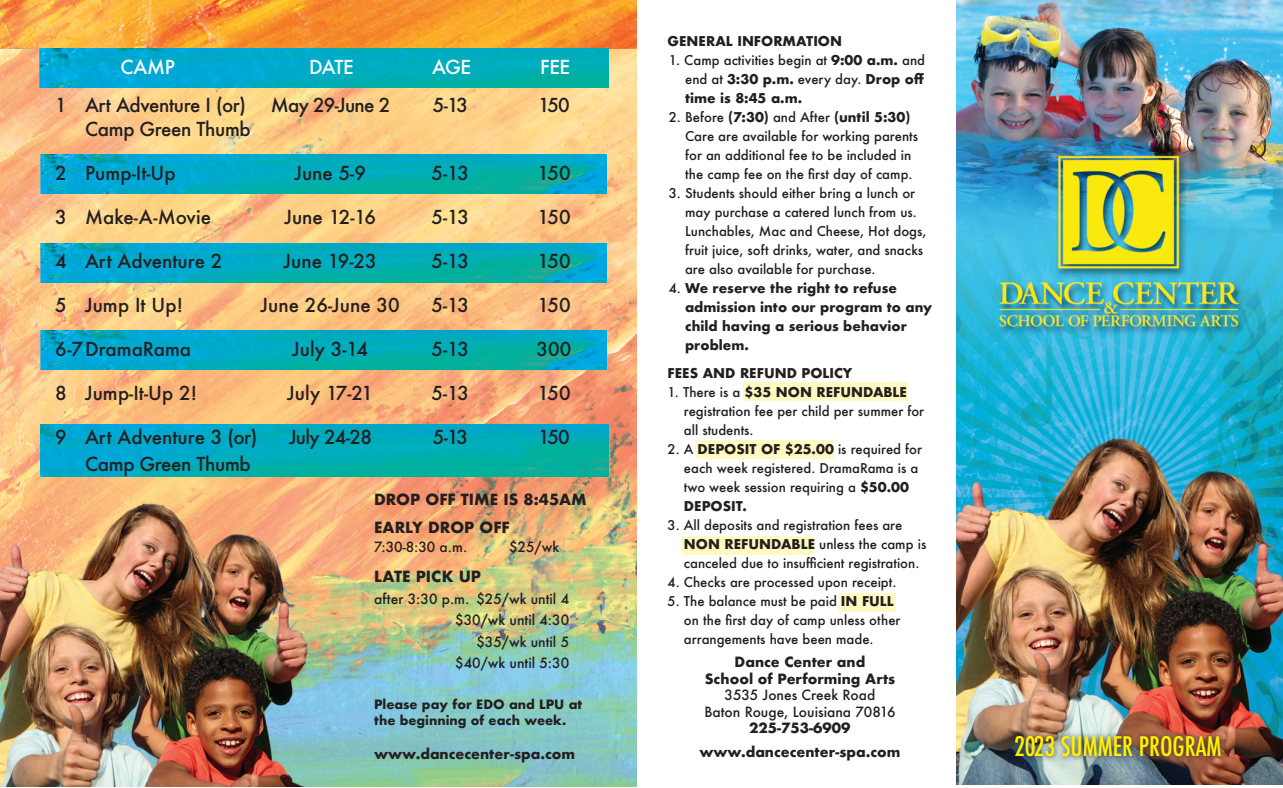
<style>
.page{position:relative;width:1283px;height:788px;background:#fff}
.page>*{position:absolute;margin:0;border:0;box-sizing:border-box;transform-origin:0 0}
.t1{font:500 condensed 26.25px "Futura";color:#fff101}
.t2{font:500 18.75px "Futura";letter-spacing:-.005em;color:#231f20}
.t3{font:500 18.75px "Futura";letter-spacing:-.02em;color:#fff}
.t4{font:500 18.75px "Futura";letter-spacing:-.04em;color:#231f20}
.t5{font:700 15px "Futura";color:#231f20}
.t6{font:500 13.75px "Futura";color:#231f20}
.t7{font:700 13.75px "Futura";color:#231f20}
.t8{font:500 13.12px/19px "Futura";color:#231f20}
.t9{font:700 13.12px/19px "Futura";color:#231f20}
.t10{font:700 12.5px "Futura";color:#231f20}
.s1{font-weight:700}
.s2{font-weight:500}
</style>
<div class="page">
<img style="left:0;top:0;width:636px;height:786px">
<img style="left:956px;top:0;width:326px;height:784px">
<img style="left:1009px;top:729px;width:217px;height:33px">
<div style="left:743px;top:382px;width:165px;height:19px;background:#fffac1"></div>
<div style="left:695px;top:440px;width:139px;height:19px;background:#fffac1"></div>
<div style="left:683px;top:535px;width:130px;height:19px;background:#fffac1"></div>
<div style="left:839px;top:592px;width:56px;height:19px;background:#fffac1"></div>
<img style="left:40px;top:155px;width:567px;height:39px">
<img style="left:40px;top:243px;width:567px;height:39px">
<img style="left:40px;top:330px;width:567px;height:39px">
<img style="left:40px;top:48px;width:568px;height:40px">
<img style="left:40px;top:424px;width:568px;height:53px">
<p class="t9" style="left:667px;top:31px;width:176px">GENERAL INFORMATION</p>
<p class="t8" style="left:685px;top:50px;width:241px;text-align:justify;text-indent:-16px">1. Camp activities begin at <span class="s1">9:00 a.m.</span> and end at <span class="s1">3:30 p.m.</span> every day. <span class="s1">Drop off time is 8:45 a.m.</span></p>
<p class="t8" style="left:685px;top:107px;width:234px;text-indent:-16px">2. Before <span class="s1">(7:30)</span> and After <span class="s1">(until 5:30)<br></span>Care are available for working parents for an additional fee to be included in the camp fee on the first day of camp.</p>
<p class="t8" style="left:685px;top:183px;width:243px;text-indent:-16px">3. Students should either bring a lunch or may purchase a catered lunch from us.<br>Lunchables, Mac and Cheese, Hot dogs, fruit juice, soft drinks, water, and snacks are also available for purchase.</p>
<p class="t9" style="left:685px;top:278px;width:249px;text-indent:-16px"><span class="s2">4.</span> We reserve the right to refuse admission into our program to any child having a serious behavior problem.</p>
<p class="t9" style="left:667px;top:363px;width:186px">FEES AND REFUND POLICY</p>
<p class="t8" style="left:684px;top:382px;width:242px;text-indent:-16px">1. There is a <span class="s1">$35 NON REFUNDABLE </span>registration fee per child per summer for all students.</p>
<p class="t8" style="left:684px;top:439px;width:240px;text-indent:-16px">2. A <span class="s1">DEPOSIT OF $25.00</span> is required for each week registered. DramaRama is a two week session requiring a <span class="s1">$50.00<br>DEPOSIT.</span></p>
<p class="t8" style="left:684px;top:515px;width:244px;text-indent:-16px">3. All deposits and registration fees are<br><span class="s1">NON REFUNDABLE</span> unless the camp is canceled due to insufficient registration.</p>
<p class="t8" style="left:667px;top:572px;width:230px">4. Checks are processed upon receipt.</p>
<p class="t8" style="left:684px;top:591px;width:218px;text-indent:-16px">5. The balance must be paid <span class="s1">IN FULL </span>on the first day of camp unless other arrangements have been made.</p>
<p class="t7" style="left:734px;top:652px;width:132px">Dance Center and</p>
<p class="t7" style="left:704px;top:668px;width:192px">School of Performing Arts</p>
<p class="t6" style="left:724px;top:685px;width:152px">3535 Jones Creek Road</p>
<p class="t6" style="left:704px;top:702px;width:193px">Baton Rouge, Louisiana 70816</p>
<p class="t7" style="left:749px;top:718px;width:103px">225-753-6909</p>
<p class="t7" style="left:699px;top:742px;width:202px">www.dancecenter-spa.com</p>
<p class="t3" style="left:120px;top:54px;width:56px">CAMP</p>
<p class="t3" style="left:309px;top:54px;width:46px">DATE</p>
<p class="t3" style="left:432px;top:54px;width:40px">AGE</p>
<p class="t3" style="left:540px;top:54px;width:31px">FEE</p>
<p class="t2" style="left:55px;top:92px;width:192px">1 Art Adventure I (or)</p>
<p class="t4" style="left:271px;top:92px;width:121px">May 29-June 2</p>
<p class="t2" style="left:433px;top:92px;width:37px">5-13</p>
<p class="t2" style="left:538px;top:92px;width:33px">150</p>
<p class="t2" style="left:85px;top:116px;width:167px">Camp Green Thumb</p>
<p class="t2" style="left:55px;top:160px;width:122px">2 Pump-It-Up</p>
<p class="t2" style="left:294px;top:160px;width:73px">June 5-9</p>
<p class="t2" style="left:431px;top:160px;width:39px">5-13</p>
<p class="t2" style="left:537px;top:160px;width:35px">150</p>
<p class="t2" style="left:55px;top:204px;width:157px">3 Make-A-Movie</p>
<p class="t2" style="left:284px;top:204px;width:93px">June 12-16</p>
<p class="t2" style="left:431px;top:204px;width:39px">5-13</p>
<p class="t2" style="left:537px;top:204px;width:35px">150</p>
<p class="t2" style="left:55px;top:248px;width:169px">4 Art Adventure 2</p>
<p class="t2" style="left:283px;top:248px;width:95px">June 19-23</p>
<p class="t2" style="left:431px;top:248px;width:39px">5-13</p>
<p class="t2" style="left:537px;top:248px;width:35px">150</p>
<p class="t2" style="left:55px;top:292px;width:129px">5 Jump It Up!</p>
<p class="t2" style="left:261px;top:292px;width:141px">June 26-June 30</p>
<p class="t2" style="left:431px;top:292px;width:39px">5-13</p>
<p class="t2" style="left:537px;top:292px;width:35px">150</p>
<p class="t2" style="left:55px;top:336px;width:138px">6-7DramaRama</p>
<p class="t2" style="left:292px;top:336px;width:78px">July 3-14</p>
<p class="t2" style="left:431px;top:336px;width:39px">5-13</p>
<p class="t2" style="left:536px;top:336px;width:36px">300</p>
<p class="t2" style="left:55px;top:380px;width:143px">8 Jump-It-Up 2!</p>
<p class="t2" style="left:287px;top:380px;width:87px">July 17-21</p>
<p class="t2" style="left:431px;top:380px;width:39px">5-13</p>
<p class="t2" style="left:537px;top:380px;width:35px">150</p>
<p class="t2" style="left:55px;top:424px;width:204px">9 Art Adventure 3 (or)</p>
<p class="t2" style="left:289px;top:424px;width:84px">July 24-28</p>
<p class="t2" style="left:433px;top:424px;width:37px">5-13</p>
<p class="t2" style="left:538px;top:424px;width:33px">150</p>
<p class="t2" style="left:85px;top:450px;width:167px">Camp Green Thumb</p>
<p class="t5" style="left:374px;top:488px;width:214px">DROP OFF TIME IS 8:45AM</p>
<p class="t5" style="left:374px;top:516px;width:137px">EARLY DROP OFF</p>
<p class="t6" style="left:374px;top:537px;width:95px">7:30-8:30 a.m.</p>
<p class="t6" style="left:509px;top:537px;width:52px">$25/wk</p>
<p class="t5" style="left:374px;top:565px;width:108px">LATE PICK UP</p>
<p class="t6" style="left:374px;top:589px;width:196px">after 3:30 p.m. $25/wk until 4</p>
<p class="t6" style="left:455px;top:610px;width:115px">$30/wk until 4:30</p>
<p class="t6" style="left:476px;top:632px;width:94px">$35/wk until 5</p>
<p class="t6" style="left:455px;top:653px;width:115px">$40/wk until 5:30</p>
<p class="t10" style="left:374px;top:695px;width:209px">Please pay for EDO and LPU at</p>
<p class="t10" style="left:374px;top:711px;width:194px">the beginning of each week.</p>
<p class="t7" style="left:374px;top:744px;width:202px">www.dancecenter-spa.com</p>
<p class="t1" style="left:1014px;top:729px;width:209px">2023 SUMMER PROGRAM</p>
</div>
